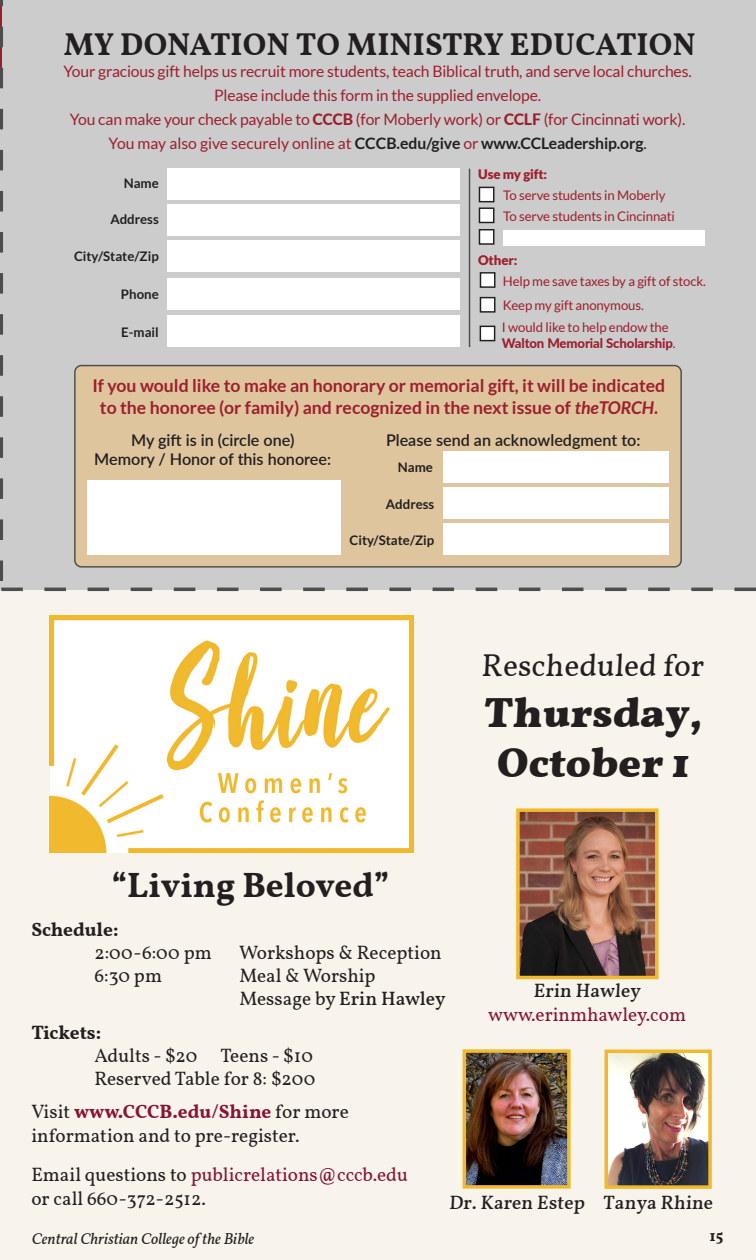
<style>
.page{position:relative;width:756px;height:1260px;background:#f8f4ec}
.page>*{position:absolute;margin:0;border:0;box-sizing:border-box;transform-origin:0 0}
.t1{font:900 42px "Vollkorn";color:#231f20}
.t2{font:700 35px "Vollkorn";color:#231f20}
.t3{font:700 31.5px "Vollkorn";letter-spacing:.01em;color:#231f20}
.t4{font:31.5px "Vollkorn";color:#231f20}
.t5{font:19.25px "Vollkorn";color:#231f20}
.t6{font:19.25px "Vollkorn";color:#861530}
.t7{font:500 19.25px "Vollkorn";color:#231f20}
.t8{font:700 19.25px "Vollkorn";color:#861530}
.t9{font:700 19.25px "Vollkorn";color:#231f20}
.t10{font:700 17.68px/21.2px "Lato";color:#9c1f2e;text-align:center}
.t11{font:600 16.1px "Lato";color:#231f20}
.t12{font:15.75px "Lato";letter-spacing:-.01em;color:#9c1f2e}
.t13{font:700 15.75px "Lato";letter-spacing:-.01em;color:#231f20}
.t14{font:italic 15.75px "Vollkorn";color:#231f20}
.t15{font:700 15.75px "Vollkorn";color:#231f20}
.t16{font:13.3px/15.9px "Lato";letter-spacing:-.01em;color:#9c1f2e}
.t17{font:700 13.3px "Lato";color:#231f20}
.t18{font:900 13.3px "Lato";letter-spacing:-.01em;color:#9c1f2e}
.s1{font-weight:800}
.s2{font-weight:400;color:#9c1f2e}
.s3{font-weight:400}
.s4{font-style:italic}
.s5{font-weight:400;color:#231f20}
.s6{color:#231f20}
</style>
<div class="page">
<div style="left:0;top:0;width:756px;height:565px;background:#ccc"></div>
<div style="left:168px;top:169px;width:292px;height:31px;background:#fff"></div>
<div style="left:168px;top:205px;width:292px;height:31px;background:#fff"></div>
<div style="left:168px;top:241px;width:292px;height:31px;background:#fff"></div>
<div style="left:168px;top:278px;width:292px;height:31px;background:#fff"></div>
<div style="left:168px;top:316px;width:292px;height:31px;background:#fff"></div>
<div style="left:480px;top:298px;width:15px;height:14px;background:#fff"></div>
<div style="left:480px;top:297px;width:15px;height:16px;border:1px solid #231f20"></div>
<div style="left:480px;top:273px;width:15px;height:14px;background:#fff"></div>
<div style="left:480px;top:272px;width:15px;height:16px;border:1px solid #231f20"></div>
<div style="left:480px;top:326px;width:15px;height:15px;background:#fff"></div>
<div style="left:480px;top:326px;width:15px;height:15px;border:1px solid #231f20"></div>
<hr style="left:469px;top:169px;width:1px;height:178px;background:#4d4d4d">
<div style="left:479px;top:187px;width:15px;height:15px;background:#fff"></div>
<div style="left:479px;top:187px;width:15px;height:15px;border:1px solid #231f20"></div>
<div style="left:479px;top:208px;width:15px;height:14px;background:#fff"></div>
<div style="left:479px;top:207px;width:15px;height:16px;border:1px solid #231f20"></div>
<div style="left:479px;top:230px;width:15px;height:14px;background:#fff"></div>
<div style="left:479px;top:229px;width:15px;height:16px;border:1px solid #231f20"></div>
<div style="left:503px;top:230px;width:201px;height:15px;background:#fff"></div>
<img style="left:468px;top:1054px;width:98px;height:130px">
<div style="left:463px;top:1049px;width:108px;height:140px;border:4px solid #f0b92e"></div>
<img style="left:610px;top:1055px;width:97px;height:129px">
<div style="left:605px;top:1050px;width:107px;height:139px;border:4px solid #f0b92e"></div>
<img style="left:521px;top:813px;width:133px;height:161px">
<div style="left:516px;top:808px;width:143px;height:171px;border:4px solid #f0b92e"></div>
<img style="left:50px;top:615px;width:364px;height:238px">
<div style="left:0;top:565px;width:756px;height:25px;background:#ccc"></div>
<svg style="left:0;top:0;width:3px;height:581px"></svg>
<svg style="left:1px;top:588px;width:755px;height:3px"></svg>
<div style="left:75px;top:366px;width:606px;height:201px;background:#dec59e;border-radius:7px"></div>
<div style="left:74px;top:365px;width:608px;height:203px;border:1px solid #4d4d4d;border-radius:7px"></div>
<div style="left:87px;top:481px;width:253px;height:74px;background:#fff"></div>
<div style="left:443px;top:451px;width:226px;height:32px;background:#fff"></div>
<div style="left:443px;top:487px;width:226px;height:32px;background:#fff"></div>
<div style="left:443px;top:524px;width:226px;height:31px;background:#fff"></div>
<p class="t3" style="left:64px;top:20px;width:633px">MY DONATION TO MINISTRY EDUCATION</p>
<p class="t12" style="left:63px;top:63px;width:630px">Your gracious gift helps us recruit more students, teach Biblical truth, and serve local churches.</p>
<p class="t12" style="left:214px;top:87px;width:329px">Please include this form in the supplied envelope.</p>
<p class="t12" style="left:70px;top:111px;width:617px">You can make your check payable to <span class="s1">CCCB</span> (for Moberly work) or <span class="s1">CCLF</span> (for Cincinnati work).</p>
<p class="t13" style="left:108px;top:135px;width:540px"><span class="s2">You may also give securely online at</span> CCCB.edu/give <span class="s2">or</span> www.CCLeadership.org<span class="s3">.</span></p>
<p class="t17" style="left:124px;top:176px;width:37px">Name</p>
<p class="t17" style="left:110px;top:212px;width:50px">Address</p>
<p class="t17" style="left:74px;top:248px;width:86px">City/State/Zip</p>
<p class="t17" style="left:121px;top:286px;width:39px">Phone</p>
<p class="t17" style="left:121px;top:324px;width:39px">E-mail</p>
<p class="t18" style="left:478px;top:167px;width:71px">Use my gift:</p>
<p class="t16" style="left:503px;top:187px;width:164px">To serve students in Moberly</p>
<p class="t16" style="left:503px;top:208px;width:173px">To serve students in Cincinnati</p>
<p class="t18" style="left:478px;top:253px;width:41px">Other:</p>
<p class="t16" style="left:503px;top:273px;width:205px">Help me save taxes by a gift of stock.</p>
<p class="t16" style="left:502px;top:319px;width:175px">I would like to help endow the<br><span class="s1">Walton Memorial Scholarship</span>.</p>
<p class="t16" style="left:503px;top:297px;width:143px">Keep my gift anonymous.</p>
<p class="t10" style="left:92px;top:375px;width:574px">If you would like to make an honorary or memorial gift, it will be indicated to the honoree (or family) and recognized in the next issue of <span class="s4">theTORCH</span>.</p>
<p class="t11" style="left:131px;top:428px;width:165px">My gift is in (circle one)</p>
<p class="t11" style="left:94px;top:448px;width:238px">Memory / Honor of this honoree:</p>
<p class="t11" style="left:386px;top:428px;width:256px">Please send an acknowledgment to:</p>
<p class="t17" style="left:398px;top:460px;width:37px">Name</p>
<p class="t17" style="left:386px;top:496px;width:50px">Address</p>
<p class="t17" style="left:350px;top:532px;width:86px">City/State/Zip</p>
<p class="t4" style="left:481px;top:642px;width:226px">Rescheduled for</p>
<p class="t1" style="left:483px;top:680px;width:225px">Thursday,</p>
<p class="t1" style="left:496px;top:731px;width:198px">October 1</p>
<p class="t2" style="left:111px;top:858px;width:280px">“Living Beloved”</p>
<p class="t9" style="left:31px;top:915px;width:89px">Schedule:</p>
<p class="t5" style="left:94px;top:938px;width:119px">2:00-6:00 pm</p>
<p class="t5" style="left:239px;top:938px;width:204px">Workshops &amp; Reception</p>
<p class="t5" style="left:94px;top:961px;width:69px">6:30 pm</p>
<p class="t5" style="left:240px;top:961px;width:138px">Meal &amp; Worship</p>
<p class="t7" style="left:240px;top:984px;width:208px"><span class="s3">Message by</span> Erin Hawley</p>
<p class="t9" style="left:31px;top:1018px;width:72px">Tickets:</p>
<p class="t5" style="left:94px;top:1041px;width:220px">Adults - $20 Teens - $10</p>
<p class="t5" style="left:94px;top:1064px;width:222px">Reserved Table for 8: $200</p>
<p class="t8" style="left:31px;top:1097px;width:319px"><span class="s5">Visit</span> www.CCCB.edu/Shine <span class="s5">for more</span></p>
<p class="t5" style="left:31px;top:1121px;width:270px">information and to pre-register.</p>
<p class="t6" style="left:31px;top:1161px;width:378px"><span class="s6">Email questions to</span> publicrelations@cccb.edu</p>
<p class="t5" style="left:31px;top:1184px;width:176px">or call 660-372-2512.</p>
<p class="t7" style="left:534px;top:977px;width:110px">Erin Hawley</p>
<p class="t6" style="left:488px;top:1000px;width:199px">www.erinmhawley.com</p>
<p class="t7" style="left:603px;top:1188px;width:113px">Tanya Rhine</p>
<p class="t7" style="left:449px;top:1188px;width:138px">Dr. Karen Estep</p>
<p class="t14" style="left:32px;top:1227px;width:224px">Central Christian College of the Bible</p>
<p class="t15" style="left:709px;top:1223px;width:15px">15</p>
</div>
